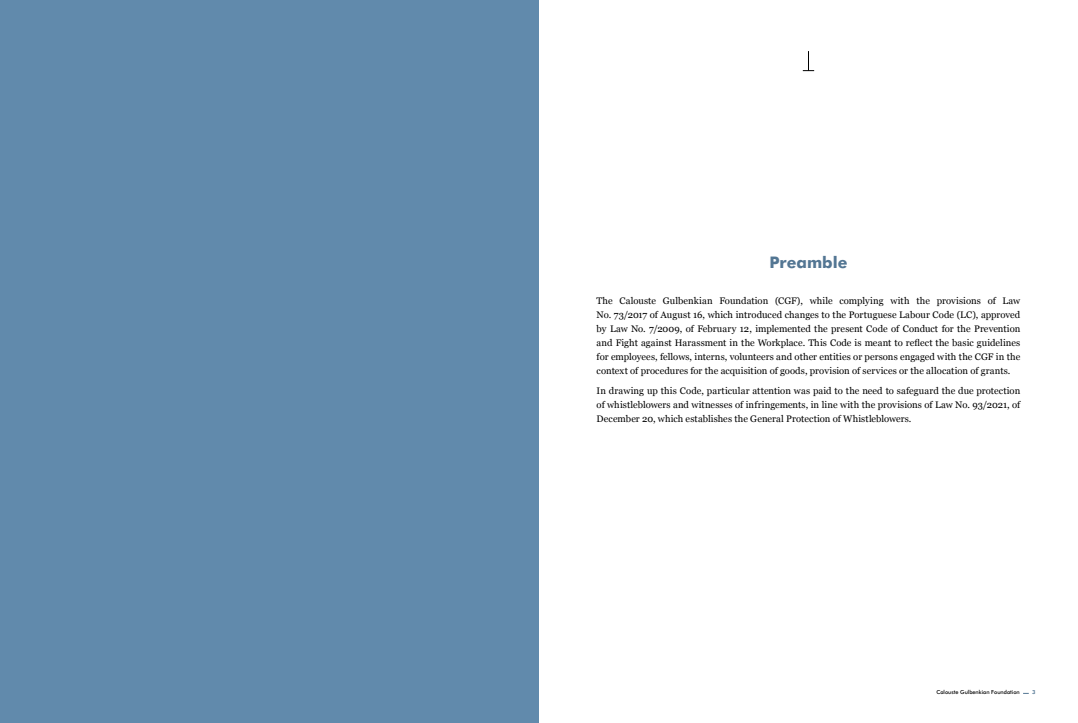
<style>
.page{position:relative;width:1078px;height:723px;background:#fff}
.page>*{position:absolute;margin:0;border:0;box-sizing:border-box;transform-origin:0 0}
.t1{font:800 16px "Futura BT";color:#537693}
.t2{font:9.5px/14px "Georgia";letter-spacing:.005em;color:#000;text-align:justify}
.t3{font:500 5.5px "Futura BT";color:#000}
.t4{font:700 5.5px "Futura BT";color:#537693}
</style>
<div class="page">
<div style="left:0;top:0;width:539px;height:723px;background:#618aac"></div>
<svg style="left:802px;top:51px;width:12px;height:20px"></svg>
<h1 class="t1" style="left:769px;top:252px;width:80px">Preamble</h1>
<p class="t2" style="left:596px;top:294px;width:425px">The Calouste Gulbenkian Foundation (CGF), while complying with the provisions of Law No. 73/2017 of August 16, which introduced changes to the Portuguese Labour Code (LC), approved by Law No. 7/2009, of February 12, implemented the present Code of Conduct for the Prevention and Fight against Harassment in the Workplace. This Code is meant to reflect the basic guidelines for employees, fellows, interns, volunteers and other entities or persons engaged with the CGF in the context of procedures for the acquisition of goods, provision of services or the allocation of grants.</p>
<p class="t2" style="left:596px;top:383px;width:425px">In drawing up this Code, particular attention was paid to the need to safeguard the due protection of whistleblowers and witnesses of infringements, in line with the provisions of Law No. 93/2021, of December 20, which establishes the General Protection of Whistleblowers.</p>
<p class="t3" style="left:936px;top:688px;width:85px">Calouste Gulbenkian Foundation</p>
<p class="t4" style="left:1031px;top:688px;width:5px">3</p>
</div>
